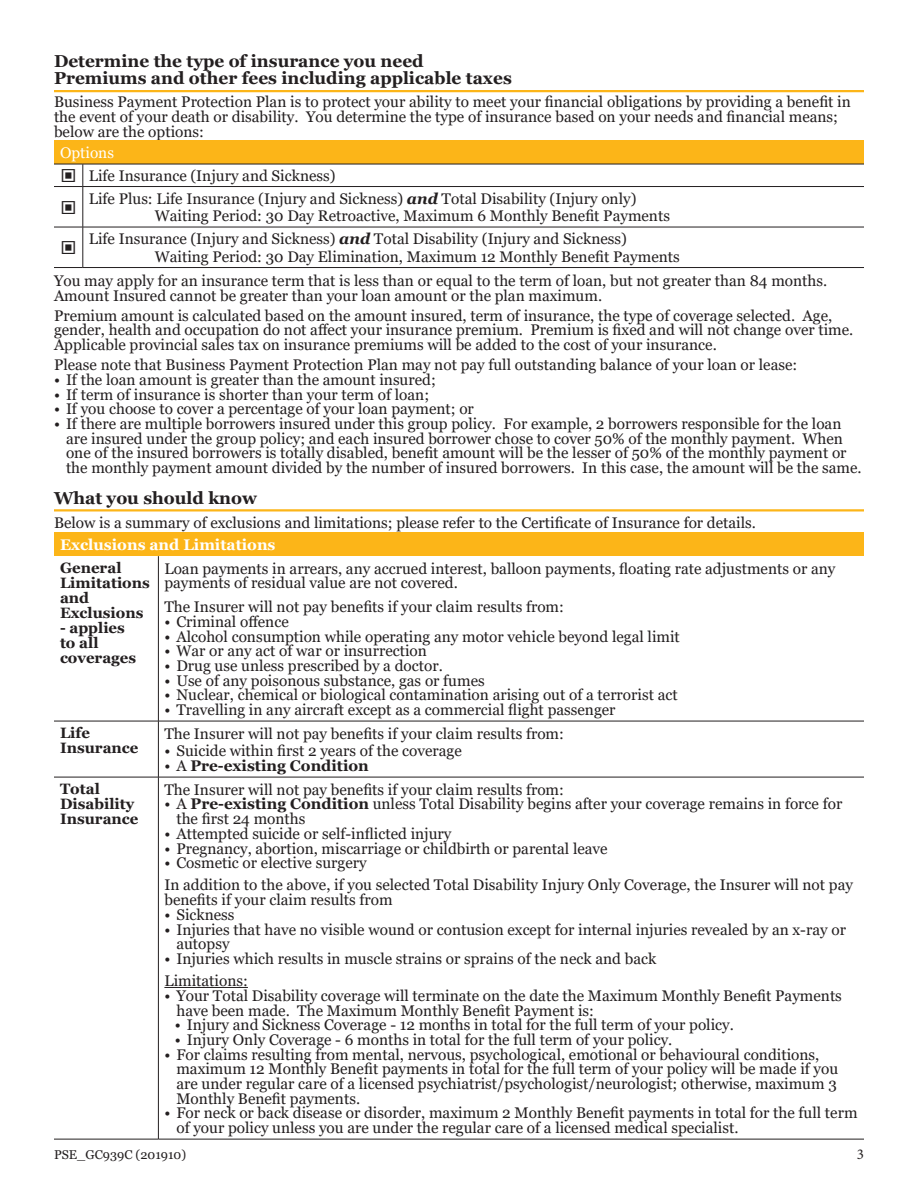
<style>
.page{position:relative;width:918px;height:1188px;background:#fff}
.page>*{position:absolute;margin:0;border:0;box-sizing:border-box;transform-origin:0 0}
.SectionTitle03{font:700 17.25px "Georgia";color:#231f20}
.Contents01{font:15.3px/14.7px "Georgia";color:#231f20}
.Bullet01{font:15.3px/14.7px "Georgia";color:#231f20}
.SectionTitle03-2{font:700 15.3px "Georgia";color:#fff}
.t1{font:700 15.3px "Georgia";color:#231f20}
.Contents01-2{font:15.3px "Georgia";color:#fff}
.SectionTitle02{font:700 15px/15px "Georgia";color:#231f20}
.t2{font:15px "Minion Pro";color:#231f20}
.t3{font:12.75px "Georgia";color:#231f20}
.s1{font-weight:700;font-style:italic}
.s2{font-weight:400}
.s3{font-weight:700}
</style>
<div class="page">
<div style="left:54px;top:532px;width:810px;height:24px;background:#fcb518"></div>
<hr style="left:158px;top:556px;width:1px;height:165px;background:#231f20">
<hr style="left:54px;top:721px;width:104px;height:1px;background:#231f20">
<hr style="left:158px;top:721px;width:706px;height:1px;background:#231f20">
<hr style="left:158px;top:721px;width:1px;height:56px;background:#231f20">
<hr style="left:54px;top:777px;width:104px;height:1px;background:#231f20">
<hr style="left:158px;top:777px;width:706px;height:1px;background:#231f20">
<hr style="left:158px;top:777px;width:1px;height:362px;background:#231f20">
<hr style="left:54px;top:1139px;width:104px;height:1px;background:#231f20">
<hr style="left:158px;top:1139px;width:706px;height:1px;background:#231f20">
<hr style="left:164px;top:987px;width:84px;height:1px;background:#231f20">
<div style="left:54px;top:140px;width:810px;height:24px;background:#fcb518"></div>
<hr style="left:83px;top:186px;width:781px;height:1px;background:#231f20">
<hr style="left:83px;top:187px;width:1px;height:40px;background:#231f20">
<svg style="left:54px;top:227px;width:29px;height:1px"></svg>
<hr style="left:83px;top:227px;width:781px;height:1px;background:#231f20">
<hr style="left:83px;top:227px;width:1px;height:40px;background:#231f20">
<svg style="left:54px;top:267px;width:29px;height:1px"></svg>
<hr style="left:83px;top:267px;width:781px;height:1px;background:#231f20">
<hr style="left:83px;top:164px;width:781px;height:1px;background:#231f20">
<hr style="left:54px;top:90px;width:810px;height:2px;background:#fcb518">
<hr style="left:54px;top:509px;width:810px;height:3px;background:#fcb518">
<svg style="left:54px;top:164px;width:30px;height:23px"></svg>
<p class="SectionTitle03" style="left:54px;top:50px;width:371px">Determine the type of insurance you need</p>
<p class="SectionTitle03" style="left:54px;top:66px;width:459px">Premiums and other fees including applicable taxes</p>
<p class="Contents01" style="left:54px;top:95px;width:798px">Business Payment Protection Plan is to protect your ability to meet your financial obligations by providing a benefit in the event of your death or disability. You determine the type of insurance based on your needs and financial means; below are the options:</p>
<p class="Contents01-2" style="left:60px;top:143px;width:56px">Options</p>
<p class="Contents01" style="left:89px;top:169px;width:248px">Life Insurance (Injury and Sickness)</p>
<p class="Contents01" style="left:89px;top:191px;width:549px">Life Plus: Life Insurance (Injury and Sickness) <span class="s1">and</span> Total Disability (Injury only)</p>
<p class="Contents01" style="left:155px;top:209px;width:517px">Waiting Period: 30 Day Retroactive, Maximum 6 Monthly Benefit Payments</p>
<p class="Contents01" style="left:89px;top:232px;width:540px">Life Insurance (Injury and Sickness) <span class="s1">and</span> Total Disability (Injury and Sickness)</p>
<p class="Contents01" style="left:155px;top:250px;width:526px">Waiting Period: 30 Day Elimination, Maximum 12 Monthly Benefit Payments</p>
<p class="Contents01" style="left:54px;top:274px;width:775px">You may apply for an insurance term that is less than or equal to the term of loan, but not greater than 84 months.<br>Amount Insured cannot be greater than your loan amount or the plan maximum.</p>
<p class="Contents01" style="left:54px;top:308px;width:801px">Premium amount is calculated based on the amount insured, term of insurance, the type of coverage selected. Age, gender, health and occupation do not affect your insurance premium. Premium is fixed and will not change over time.<br>Applicable provincial sales tax on insurance premiums will be added to the cost of your insurance.</p>
<p class="Contents01" style="left:54px;top:358px;width:745px">Please note that Business Payment Protection Plan may not pay full outstanding balance of your loan or lease:</p>
<p class="Contents01" style="left:54px;top:373px;width:383px">• If the loan amount is greater than the amount insured;</p>
<p class="Contents01" style="left:54px;top:387px;width:377px">• If term of insurance is shorter than your term of loan;</p>
<p class="Contents01" style="left:54px;top:402px;width:421px">• If you choose to cover a percentage of your loan payment; or</p>
<p class="Contents01" style="left:66px;top:417px;width:797px;text-indent:-12px">• If there are multiple borrowers insured under this group policy. For example, 2 borrowers responsible for the loan are insured under the group policy; and each insured borrower chose to cover 50% of the monthly payment. When one of the insured borrowers is totally disabled, benefit amount will be the lesser of 50% of the monthly payment or the monthly payment amount divided by the number of insured borrowers. In this case, the amount will be the same.</p>
<p class="SectionTitle03" style="left:54px;top:486px;width:205px">What you should know</p>
<p class="Contents01" style="left:54px;top:515px;width:703px">Below is a summary of exclusions and limitations; please refer to the Certificate of Insurance for details.</p>
<p class="SectionTitle03-2" style="left:60px;top:535px;width:217px">Exclusions and Limitations</p>
<p class="SectionTitle02" style="left:60px;top:561px;width:91px">General<br>Limitations and<br>Exclusions</p>
<p class="SectionTitle02" style="left:60px;top:621px;width:78px">- applies to all coverages</p>
<p class="Contents01" style="left:164px;top:561px;width:673px">Loan payments in arrears, any accrued interest, balloon payments, floating rate adjustments or any payments of residual value are not covered.</p>
<p class="Contents01" style="left:164px;top:600px;width:401px">The Insurer will not pay benefits if your claim results from:</p>
<p class="Contents01" style="left:164px;top:615px;width:126px">• Criminal offence</p>
<p class="Contents01" style="left:164px;top:629px;width:517px">• Alcohol consumption while operating any motor vehicle beyond legal limit</p>
<p class="Contents01" style="left:164px;top:644px;width:264px">• War or any act of war or insurrection</p>
<p class="Contents01" style="left:164px;top:659px;width:280px">• Drug use unless prescribed by a doctor.</p>
<p class="Contents01" style="left:164px;top:673px;width:322px">• Use of any poisonous substance, gas or fumes</p>
<p class="Contents01" style="left:164px;top:688px;width:515px">• Nuclear, chemical or biological contamination arising out of a terrorist act</p>
<p class="Contents01" style="left:164px;top:703px;width:453px">• Travelling in any aircraft except as a commercial flight passenger</p>
<p class="SectionTitle02" style="left:60px;top:726px;width:80px">Life<br>Insurance</p>
<p class="Bullet01" style="left:164px;top:726px;width:401px">The Insurer will not pay benefits if your claim results from:</p>
<p class="Contents01" style="left:164px;top:744px;width:299px">• Suicide within first 2 years of the coverage</p>
<p class="t1" style="left:164px;top:756px;width:206px"><span class="s2">• A</span> Pre-existing Condition</p>
<p class="SectionTitle02" style="left:60px;top:782px;width:80px">Total<br>Disability<br>Insurance</p>
<p class="Contents01" style="left:164px;top:782px;width:401px">The Insurer will not pay benefits if your claim results from:</p>
<p class="Contents01" style="left:176px;top:797px;width:667px;text-indent:-12px">• A <span class="s3">Pre-existing Condition</span> unless Total Disability begins after your coverage remains in force for the first 24 months</p>
<p class="Contents01" style="left:164px;top:827px;width:289px">• Attempted suicide or self-inflicted injury</p>
<p class="Contents01" style="left:164px;top:841px;width:445px">• Pregnancy, abortion, miscarriage or childbirth or parental leave</p>
<p class="Contents01" style="left:164px;top:856px;width:204px">• Cosmetic or elective surgery</p>
<p class="Bullet01" style="left:164px;top:878px;width:690px">In addition to the above, if you selected Total Disability Injury Only Coverage, the Insurer will not pay benefits if your claim results from</p>
<p class="Contents01" style="left:164px;top:908px;width:72px">• Sickness</p>
<p class="Contents01" style="left:176px;top:922px;width:671px;text-indent:-12px">• Injuries that have no visible wound or contusion except for internal injuries revealed by an x-ray or autopsy</p>
<p class="Contents01" style="left:164px;top:952px;width:493px">• Injuries which results in muscle strains or sprains of the neck and back</p>
<p class="Bullet01" style="left:164px;top:974px;width:85px">Limitations:</p>
<p class="Contents01" style="left:176px;top:989px;width:667px;text-indent:-12px">• Your Total Disability coverage will terminate on the date the Maximum Monthly Benefit Payments have been made. The Maximum Monthly Benefit Payment is:</p>
<p class="Contents01" style="left:175px;top:1018px;width:561px">• Injury and Sickness Coverage - 12 months in total for the full term of your policy.</p>
<p class="Contents01" style="left:175px;top:1033px;width:499px">• Injury Only Coverage - 6 months in total for the full term of your policy.</p>
<p class="Contents01" style="left:176px;top:1047px;width:663px;text-indent:-12px">• For claims resulting from mental, nervous, psychological, emotional or behavioural conditions, maximum 12 Monthly Benefit payments in total for the full term of your policy will be made if you are under regular care of a licensed psychiatrist/psychologist/neurologist; otherwise, maximum 3<br>Monthly Benefit payments.</p>
<p class="Contents01" style="left:176px;top:1106px;width:683px;text-indent:-12px">• For neck or back disease or disorder, maximum 2 Monthly Benefit payments in total for the full term of your policy unless you are under the regular care of a licensed medical specialist.</p>
<p class="t3" style="left:54px;top:1147px;width:134px">PSE_GC939C (201910)</p>
<p class="t2" style="left:857px;top:1144px;width:9px">3</p>
</div>
